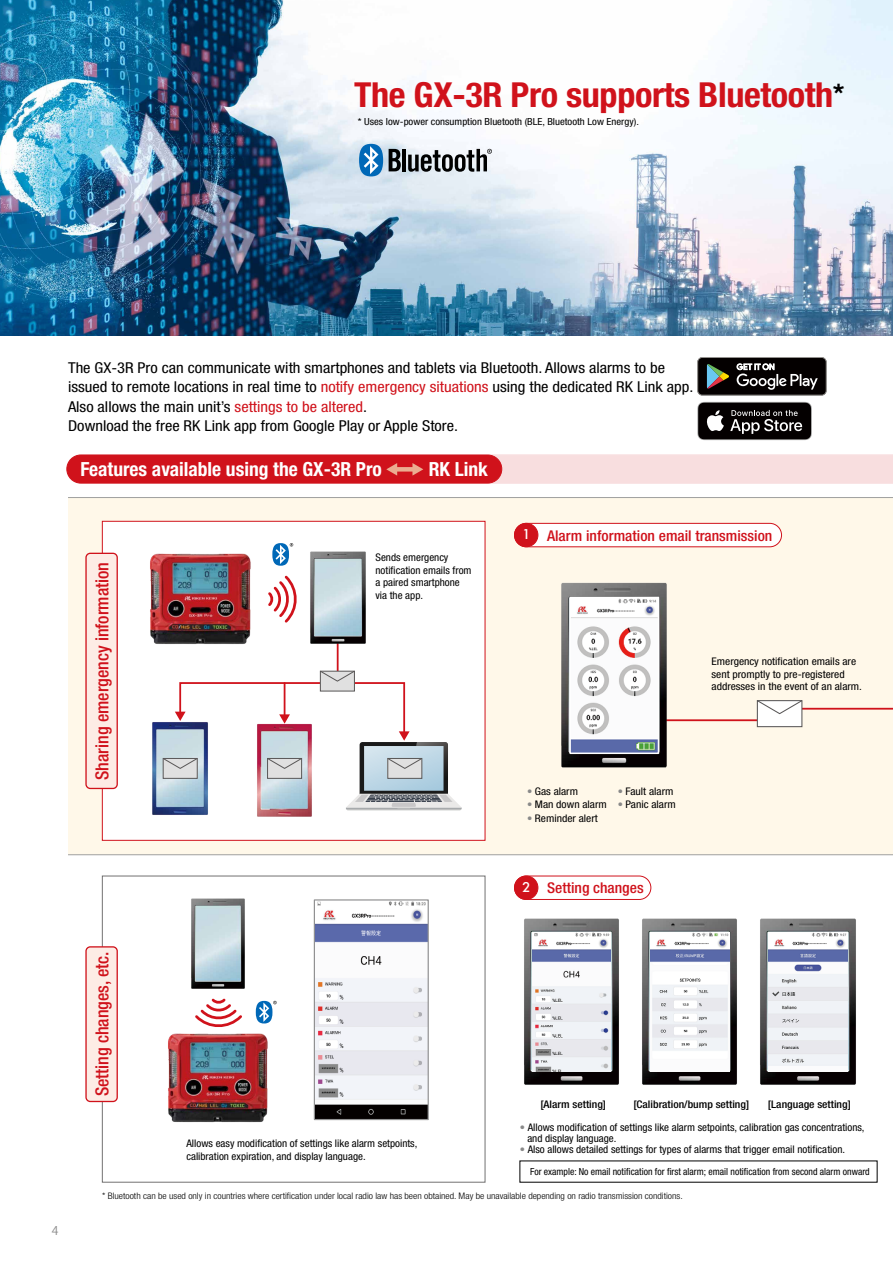
<style>
.page{position:relative;width:893px;height:1263px;background:#fff}
.page>*{position:absolute;margin:0;border:0;box-sizing:border-box;transform-origin:0 0}
.t1{font:700 condensed 34.5px "Helvetica Neue LT Pro";letter-spacing:-.01em;color:#d0121b;scale:1.05 1}
.t2{font:700 condensed 19.5px "Helvetica Neue LT Pro";color:#fff}
.t3{font:500 condensed 18px "Helvetica Neue LT Pro";color:#d0121b}
.t4{font:condensed 15px/19.5px "Helvetica Neue LT Pro";color:#000;scale:1.1 1}
.t5{font:500 condensed 14.85px "Helvetica Neue LT Pro";color:#d0121b;scale:1.05 1}
.t6{font:12px "Koz Go Pr 6 N";color:#898989}
.t7{font:condensed 10.5px/12.8px "Helvetica Neue LT Pro";color:#000;scale:1.05 1}
.t8{font:condensed 10.5px/12.8px "Helvetica Neue LT Pro";color:#000;scale:1.1 1}
.t9{font:500 condensed 10.5px "Helvetica Neue LT Pro";color:#000;scale:1.1 1}
.t10{font:condensed 9.75px "Helvetica Neue LT Pro";color:#000}
.t11{font:condensed 9.75px "Helvetica Neue LT Pro";color:#000;scale:1.1 1}
.t12{font:300 condensed 9px "Helvetica Neue LT Pro";color:#000;scale:1.1 1}
.s1{font-size:27px;color:#000}
.s2{color:#d0121b}
.s3{font-family:"Futura PT";font-stretch:normal;color:#fff}
.s4{color:#898989}
</style>
<div class="page">
<img style="left:0;top:0;width:893px;height:336px">
<div style="left:68px;top:497px;width:825px;height:358px;background:#fff8e9"></div>
<div style="left:102px;top:521px;width:383px;height:319px;background:#fff"></div>
<hr style="left:68px;top:854px;width:825px;height:1px;background:#9fa0a0">
<hr style="left:68px;top:497px;width:825px;height:1px;background:#9fa0a0">
<svg style="left:697px;top:402px;width:115px;height:38px;background:#343131"></svg>
<svg style="left:697px;top:357px;width:129px;height:38px;background:#2f2d2c"></svg>
<hr style="left:655px;top:719px;width:119px;height:2px;background:#d0121b">
<hr style="left:794px;top:708px;width:99px;height:2px;background:#d0121b">
<svg style="left:389px;top:149px;width:12px;height:22px"></svg>
<hr style="left:402px;top:149px;width:4px;height:22px;background:#000">
<svg style="left:408px;top:149px;width:84px;height:23px"></svg>
<svg style="left:359px;top:144px;width:24px;height:32px"></svg>
<div style="left:757px;top:701px;width:45px;height:26px;background:#fff"></div>
<div style="left:757px;top:700px;width:45px;height:27px;border:1px solid #595757"></div>
<svg style="left:756px;top:700px;width:47px;height:15px"></svg>
<img style="left:561px;top:582px;width:108px;height:186px">
<img style="left:572px;top:600px;width:84px;height:151px">
<div style="left:569px;top:597px;width:90px;height:157px;border:2px solid #fff"></div>
<img style="left:760px;top:918px;width:96px;height:167px">
<img style="left:769px;top:932px;width:78px;height:139px">
<img style="left:524px;top:918px;width:95px;height:167px">
<img style="left:533px;top:932px;width:78px;height:139px">
<img style="left:642px;top:918px;width:95px;height:167px">
<img style="left:651px;top:932px;width:78px;height:139px">
<div style="left:86px;top:553px;width:31px;height:235px;background:#fdece5;border-radius:4px"></div>
<div style="left:85px;top:553px;width:33px;height:236px;border:1px solid #d0121b;border-radius:4px"></div>
<div style="left:86px;top:947px;width:31px;height:154px;background:#fdece5;border-radius:4px"></div>
<div style="left:85px;top:946px;width:33px;height:156px;border:1px solid #d0121b;border-radius:4px"></div>
<div style="left:514px;top:523px;width:267px;height:24px;background:#fff;border-radius:12px"></div>
<div style="left:514px;top:523px;width:268px;height:24px;border:1px solid #d0121b;border-radius:12px"></div>
<div style="left:514px;top:523px;width:24px;height:24px;background:#d0121b;border-radius:50%"></div>
<div style="left:514px;top:523px;width:24px;height:24px;border:1px solid #d0121b;border-radius:50%"></div>
<div style="left:514px;top:875px;width:137px;height:25px;border:1px solid #d0121b;border-radius:12px"></div>
<div style="left:514px;top:876px;width:24px;height:23px;background:#d0121b;border-radius:50%"></div>
<div style="left:514px;top:875px;width:24px;height:25px;border:1px solid #d0121b;border-radius:50%"></div>
<svg style="left:268px;top:575px;width:29px;height:48px"></svg>
<hr style="left:337px;top:643px;width:2px;height:40px;background:#d0121b">
<img style="left:310px;top:551px;width:56px;height:93px">
<img style="left:152px;top:722px;width:56px;height:93px">
<img style="left:257px;top:810px;width:55px;height:7px">
<img style="left:150px;top:553px;width:101px;height:91px">
<svg style="left:162px;top:670px;width:300px;height:140px"></svg>
<svg style="left:272px;top:543px;width:21px;height:23px"></svg>
<svg style="left:195px;top:998px;width:47px;height:29px"></svg>
<img style="left:168px;top:1033px;width:100px;height:90px">
<img style="left:191px;top:898px;width:54px;height:91px">
<img style="left:316px;top:901px;width:111px;height:217px">
<div style="left:314px;top:899px;width:115px;height:221px;border:1px solid #919192"></div>
<svg style="left:256px;top:1001px;width:21px;height:22px"></svg>
<svg style="left:66px;top:454px;width:827px;height:30px;background:#e4787d"></svg>
<h1 class="t1" style="left:354px;top:74px;width:468px">The GX-3R Pro supports Bluetooth<span class="s1">*</span></h1>
<p class="t11" style="left:358px;top:116px;width:257px">* Uses low-power consumption Bluetooth (BLE, Bluetooth Low Energy).</p>
<p class="t4" style="left:68px;top:357px;width:570px">The GX-3R Pro can communicate with smartphones and tablets via Bluetooth. Allows alarms to be issued to remote locations in real time to <span class="s2">notify emergency situations</span> using the dedicated RK Link app.<br>Also allows the main unit’s <span class="s2">settings to be altered</span>.<br>Download the free RK Link app from Google Play or Apple Store.</p>
<h2 class="t2" style="left:81px;top:458px;width:303px">Features available using the GX-3R Pro</h2>
<h2 class="t2" style="left:429px;top:458px;width:61px">RK Link</h2>
<h3 class="t3" style="left:91px;top:780px;width:219px;rotate:-90deg">Sharing emergency information</h3>
<p class="t7" style="left:375px;top:551px;width:93px">Sends emergency notification emails from a paired smartphone via the app.</p>
<h3 class="t5" style="left:522px;top:527px;width:240px"><span class="s3">1</span> Alarm information email transmission</h3>
<p class="t8" style="left:711px;top:655px;width:138px">Emergency notification emails are sent promptly to pre-registered addresses in the event of an alarm.</p>
<p class="t8" style="left:527px;top:784px;width:48px"><span class="s4">•</span> Gas alarm</p>
<p class="t8" style="left:618px;top:784px;width:52px"><span class="s4">•</span> Fault alarm</p>
<p class="t8" style="left:527px;top:798px;width:137px"><span class="s4">•</span> Man down alarm <span class="s4">•</span> Panic alarm</p>
<p class="t8" style="left:527px;top:811px;width:66px"><span class="s4">•</span> Reminder alert</p>
<p class="t6" style="left:52px;top:1224px;width:8px">4</p>
<h3 class="t3" style="left:91px;top:1096px;width:146px;rotate:-90deg">Setting changes, etc.</h3>
<h3 class="t5" style="left:522px;top:879px;width:117px"><span class="s3">2</span> Setting changes</h3>
<p class="t9" style="left:540px;top:1098px;width:61px">[Alarm setting]</p>
<p class="t9" style="left:633px;top:1098px;width:107px">[Calibration/bump setting]</p>
<p class="t9" style="left:768px;top:1098px;width:77px">[Language setting]</p>
<p class="t7" style="left:527px;top:1121px;width:323px;line-height:11.2px;text-indent:-8px"><span class="s4">•</span> Allows modification of settings like alarm setpoints, calibration gas concentrations, and display language.</p>
<p class="t7" style="left:520px;top:1143px;width:311px"><span class="s4">•</span> Also allows detailed settings for types of alarms that trigger email notification.</p>
<p class="t10" style="left:530px;top:1166px;width:341px">For example: No email notification for first alarm; email notification from second alarm onward</p>
<p class="t7" style="left:186px;top:1137px;width:221px">Allows easy modification of settings like alarm setpoints, calibration expiration, and display language.</p>
<p class="t12" style="left:102px;top:1191px;width:529px">* Bluetooth can be used only in countries where certification under local radio law has been obtained. May be unavailable depending on radio transmission conditions.</p>
</div>
